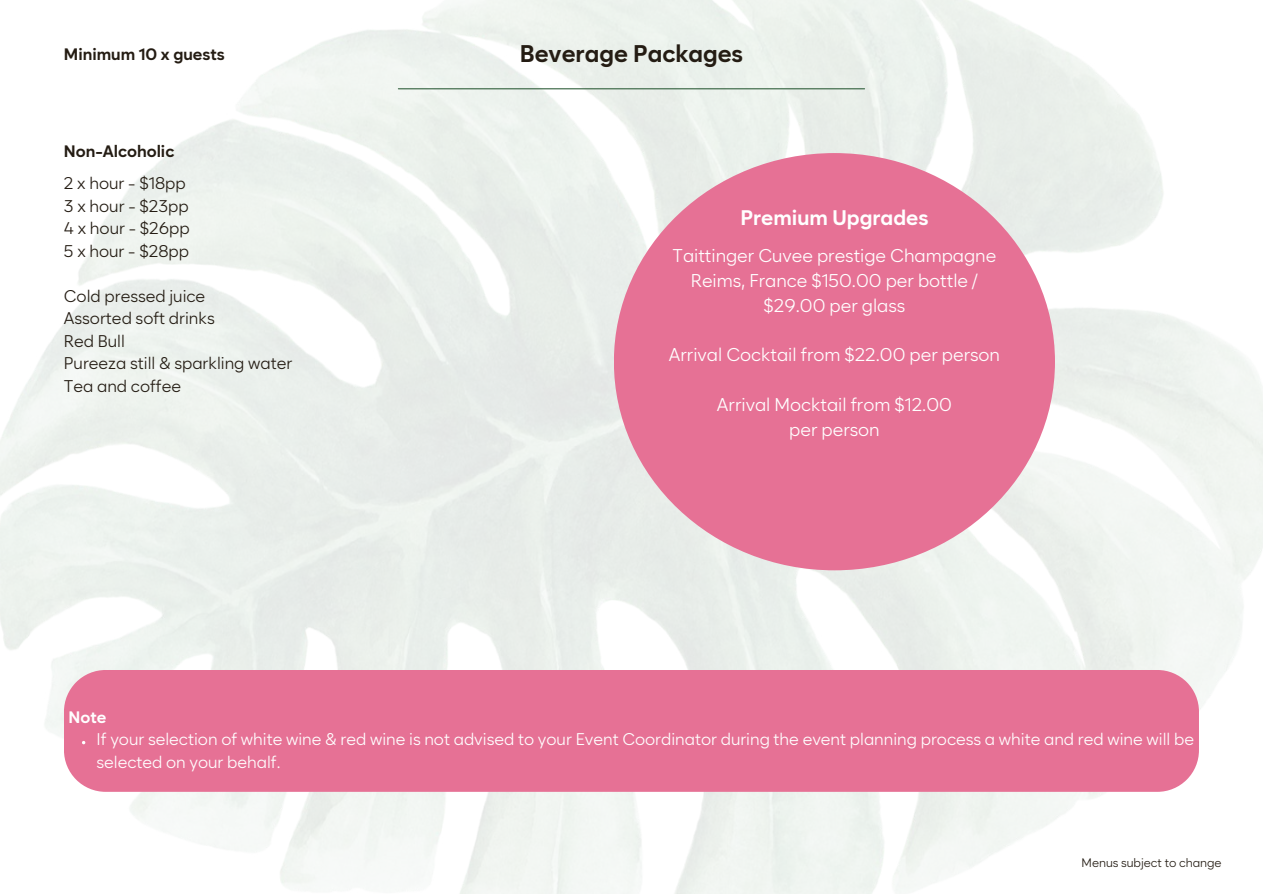
<style>
.page{position:relative;width:1263px;height:894px;background:#fff}
.page>*{position:absolute;margin:0;border:0;box-sizing:border-box;transform-origin:0 0}
.t1{font:700 24px "Cadiz";color:#241c13}
.t2{font:700 21px "Cadiz";color:#fff}
.t3{font:18px/24.8px "Cadiz";color:#fff;text-align:center}
.t4{font:16.5px/22.5px "Cadiz";color:#fff}
.t5{font:16.5px/22.5px "Cadiz";color:#241c13}
.t6{font:700 16.5px "Cadiz";color:#241c13}
.t7{font:700 16.5px "Cadiz";color:#fff}
.t8{font:12px "Cadiz";color:#241c13}
</style>
<div class="page">
<img style="left:0;top:0;width:1263px;height:893px">
<hr style="left:398px;top:88px;width:466px;height:1px;background:#32603d">
<div style="left:614px;top:153px;width:441px;height:417px;background:#e67195;border-radius:50%"></div>
<div style="left:64px;top:669px;width:1135px;height:122px;background:#e67195"></div>
<svg style="left:82px;top:740px;width:3px;height:4px"></svg>
<p class="t6" style="left:64px;top:47px;width:162px">Minimum 10 x guests</p>
<p class="t6" style="left:64px;top:144px;width:112px">Non-Alcoholic</p>
<p class="t5" style="left:64px;top:173px;width:127px">2 x hour - $18pp<br>3 x hour - $23pp<br>4 x hour - $26pp<br>5 x hour - $28pp</p>
<p class="t5" style="left:64px;top:286px;width:230px">Cold pressed juice<br>Assorted soft drinks<br>Red Bull<br>Pureeza still &amp; sparkling water<br>Tea and coffee</p>
<h1 class="t1" style="left:520px;top:44px;width:225px">Beverage Packages</h1>
<p class="t2" style="left:740px;top:208px;width:189px">Premium Upgrades</p>
<p class="t3" style="left:673px;top:244px;width:325px">Taittinger Cuvee prestige Champagne<br>Reims, France $150.00 per bottle / $29.00 per glass</p>
<p class="t3" style="left:669px;top:343px;width:333px">Arrival Cocktail from $22.00 per person</p>
<p class="t3" style="left:717px;top:393px;width:236px">Arrival Mocktail from $12.00 per person</p>
<p class="t7" style="left:68px;top:709px;width:39px">Note</p>
<p class="t4" style="left:97px;top:729px;width:1099px">If your selection of white wine &amp; red wine is not advised to your Event Coordinator during the event planning process a white and red wine will be selected on your behalf.</p>
<p class="t8" style="left:1081px;top:856px;width:142px">Menus subject to change</p>
</div>
